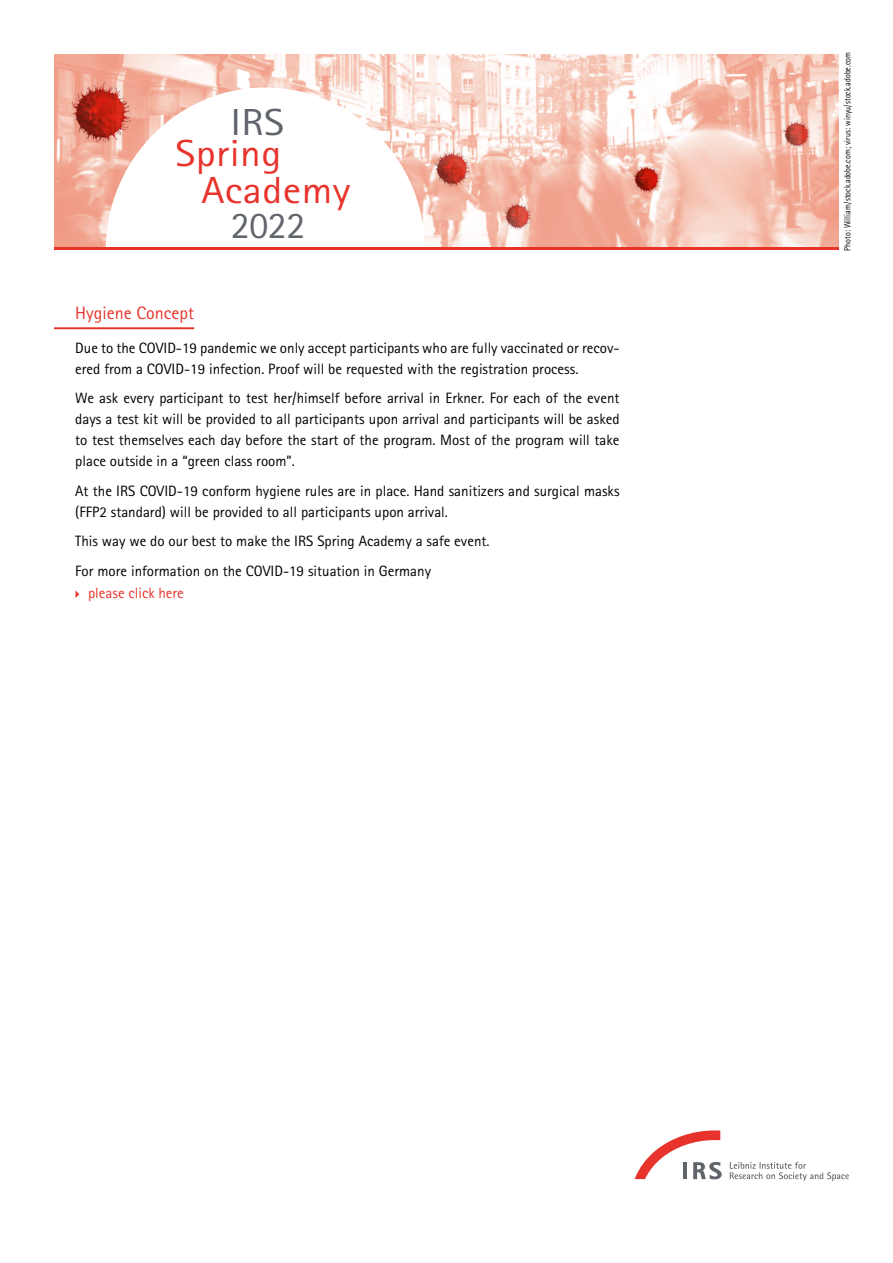
<style>
.page{position:relative;width:893px;height:1263px;background:#fff}
.page>*{position:absolute;margin:0;border:0;box-sizing:border-box;transform-origin:0 0}
.t1{font:37.65px "Rotis Sans Serif Pro";letter-spacing:.01em;color:#e7332c;scale:1.1 1}
.t2{font:37.65px "Rotis Sans Serif Pro";color:#60646b}
.t3{font:37.65px "Rotis Sans Serif Pro";color:#60646b;scale:1.1 1}
.Linie{font:18px "Rotis Sans Serif Pro";color:#e7332c}
.fließ{font:15px/21px "Rotis Sans Serif Pro";color:#000}
.t4{font:15px "Rotis Sans Serif Pro";color:#e7332c}
.t5{font:9px "Rotis Sans Serif Pro";letter-spacing:.01em;color:#000;scale:.88 1}
</style>
<div class="page">
<svg style="left:730px;top:1162px;width:119px;height:19px"></svg>
<svg style="left:635px;top:1130px;width:87px;height:49px"></svg>
<img style="left:54px;top:54px;width:785px;height:194px">
<svg style="left:106px;top:87px;width:319px;height:161px"></svg>
<hr style="left:54px;top:248px;width:785px;height:2px;background:#e7332c">
<img style="left:435px;top:150px;width:36px;height:37px">
<img style="left:633px;top:165px;width:27px;height:27px">
<img style="left:505px;top:201px;width:27px;height:28px">
<img style="left:783px;top:120px;width:26px;height:28px">
<img style="left:72px;top:82px;width:60px;height:61px">
<hr style="left:54px;top:327px;width:140px;height:2px;background:#e7332c">
<h1 class="t3" style="left:230px;top:100px;width:50px">IRS</h1>
<h1 class="t1" style="left:176px;top:131px;width:98px">Spring</h1>
<h1 class="t1" style="left:201px;top:168px;width:137px">Academy</h1>
<h1 class="t2" style="left:231px;top:203px;width:76px">2022</h1>
<p class="Linie" style="left:75px;top:302px;width:120px">Hygiene Concept</p>
<p class="fließ" style="left:75px;top:337px;width:546px">Due to the COVID-19 pandemic we only accept participants who are fully vaccinated or recov&shy;ered from a COVID-19 infection. Proof will be requested with the registration process.</p>
<p class="fließ" style="left:75px;top:388px;width:546px;text-align:justify">We ask every participant to test her/himself before arrival in Erkner. For each of the event days a test kit will be provided to all participants upon arrival and participants will be asked to test themselves each day before the start of the program. Most of the program will take place outside in a “green class room”.</p>
<p class="fließ" style="left:75px;top:480px;width:546px">At the IRS COVID-19 conform hygiene rules are in place. Hand sanitizers and surgical masks (FFP2 standard) will be provided to all participants upon arrival.</p>
<p class="fließ" style="left:75px;top:531px;width:416px">This way we do our best to make the IRS Spring Academy a safe event.</p>
<p class="fließ" style="left:75px;top:560px;width:357px">For more information on the COVID-19 situation in Germany</p>
<p class="t4" style="left:88px;top:584px;width:97px">please click here</p>
<p class="t5" style="left:842px;top:251px;width:227px;rotate:-90deg">Photo: William/stock.adobe.com; virus: winyu/stock.adobe.com</p>
</div>
